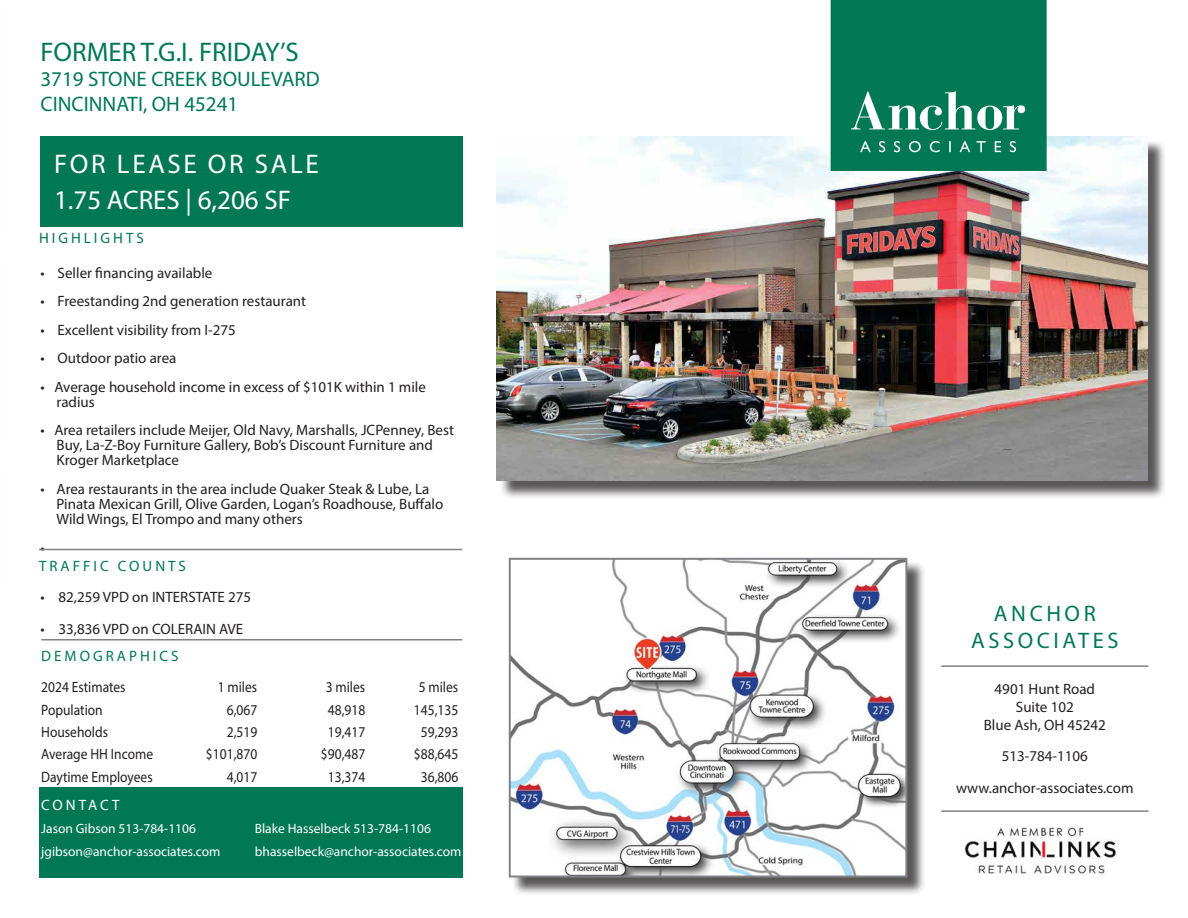
<style>
.page{position:relative;width:1188px;height:918px;background:#fff}
.page>*{position:absolute;margin:0;border:0;box-sizing:border-box;transform-origin:0 0}
.t1{font:27px "Myriad Pro";color:#007854}
.t2{font:27px "Myriad Pro";color:#fff}
.t3{font:27px "Myriad Pro";letter-spacing:.1em;color:#fff}
.t4{font:22.5px "Myriad Pro";letter-spacing:.16em;color:#007854}
.t5{font:21px "Myriad Pro";color:#007854}
.t6{font:15px/15px "Myriad Pro";color:#231f20}
.t7{font:15px "Myriad Pro";color:#231f20;scale:.9 1}
.t8{font:15px "Myriad Pro";letter-spacing:.2em;color:#007854}
.t9{font:15px "Myriad Pro";letter-spacing:.19em;color:#fff}
.t10{font:13.5px "Myriad Pro";color:#fff}
</style>
<div class="page">
<hr style="left:39px;top:549px;width:423px;height:1px;background:#808285">
<div style="left:40px;top:137px;width:423px;height:90px;background:#007854"></div>
<div style="left:39px;top:787px;width:424px;height:91px;background:#007854"></div>
<hr style="left:941px;top:665px;width:207px;height:2px;background:#808285">
<img style="left:964px;top:828px;width:153px;height:46px">
<hr style="left:941px;top:810px;width:207px;height:2px;background:#808285">
<hr style="left:41px;top:639px;width:421px;height:2px;background:#808285">
<div style="left:511px;top:560px;width:415px;height:336px;background:#231f20;opacity:.75"></div>
<img style="left:512px;top:561px;width:392px;height:313px">
<div style="left:509px;top:558px;width:398px;height:319px;border:2px solid #808285"></div>
<div style="left:499px;top:139px;width:667px;height:361px;background:#231f20;opacity:.75"></div>
<img style="left:497px;top:137px;width:651px;height:344px">
<svg style="left:831px;top:0;width:216px;height:171px;background:#0f805e"></svg>
<p class="t1" style="left:40px;top:35px;width:260px">FORMER T.G.I. FRIDAY’S</p>
<p class="t5" style="left:40px;top:66px;width:281px">3719 STONE CREEK BOULEVARD</p>
<p class="t5" style="left:40px;top:91px;width:199px">CINCINNATI, OH 45241</p>
<p class="t3" style="left:54px;top:148px;width:266px">FOR LEASE OR SALE</p>
<p class="t2" style="left:54px;top:183px;width:238px">1.75 ACRES | 6,206 SF</p>
<p class="t8" style="left:39px;top:228px;width:106px">HIGHLIGHTS</p>
<p class="t6" style="left:41px;top:265px;width:173px">• Seller financing available</p>
<p class="t6" style="left:41px;top:294px;width:267px">• Freestanding 2nd generation restaurant</p>
<p class="t6" style="left:41px;top:322px;width:197px">• Excellent visibility from I-275</p>
<p class="t6" style="left:41px;top:351px;width:137px">• Outdoor patio area</p>
<p class="t6" style="left:57px;top:379px;width:371px;text-indent:-16px">• Average household income in excess of $101K within 1 mile radius</p>
<p class="t6" style="left:57px;top:423px;width:399px;text-indent:-16px">• Area retailers include Meijer, Old Navy, Marshalls, JCPenney, Best<br>Buy, La-Z-Boy Furniture Gallery, Bob’s Discount Furniture and<br>Kroger Marketplace</p>
<p class="t6" style="left:57px;top:481px;width:388px;text-indent:-16px">• Area restaurants in the area include Quaker Steak &amp; Lube, La<br>Pinata Mexican Grill, Olive Garden, Logan’s Roadhouse, Buffalo<br>Wild Wings, El Trompo and many others</p>
<p class="t6" style="left:41px;top:540px;width:6px">•</p>
<p class="t8" style="left:39px;top:556px;width:148px">TRAFFIC COUNTS</p>
<p class="t6" style="left:40px;top:589px;width:212px">• 82,259 VPD on INTERSTATE 275</p>
<p class="t6" style="left:40px;top:621px;width:204px">• 33,836 VPD on COLERAIN AVE</p>
<p class="t8" style="left:41px;top:646px;width:139px">DEMOGRAPHICS</p>
<p class="t7" style="left:41px;top:678px;width:95px">2024 Estimates</p>
<p class="t7" style="left:218px;top:678px;width:45px">1 miles</p>
<p class="t7" style="left:326px;top:678px;width:45px">3 miles</p>
<p class="t7" style="left:419px;top:678px;width:45px">5 miles</p>
<p class="t7" style="left:41px;top:700px;width:70px">Population</p>
<p class="t7" style="left:227px;top:700px;width:35px">6,067</p>
<p class="t7" style="left:328px;top:700px;width:43px">48,918</p>
<p class="t7" style="left:414px;top:700px;width:51px">145,135</p>
<p class="t7" style="left:41px;top:723px;width:76px">Households</p>
<p class="t7" style="left:227px;top:723px;width:35px">2,519</p>
<p class="t7" style="left:328px;top:723px;width:43px">19,417</p>
<p class="t7" style="left:421px;top:723px;width:43px">59,293</p>
<p class="t7" style="left:41px;top:745px;width:126px">Average HH Income</p>
<p class="t7" style="left:206px;top:745px;width:58px">$101,870</p>
<p class="t7" style="left:321px;top:745px;width:51px">$90,487</p>
<p class="t7" style="left:414px;top:745px;width:51px">$88,645</p>
<p class="t7" style="left:41px;top:767px;width:125px">Daytime Employees</p>
<p class="t7" style="left:227px;top:767px;width:35px">4,017</p>
<p class="t7" style="left:328px;top:767px;width:43px">13,374</p>
<p class="t7" style="left:421px;top:767px;width:43px">36,806</p>
<p class="t9" style="left:41px;top:796px;width:80px">CONTACT</p>
<p class="t10" style="left:41px;top:821px;width:156px">Jason Gibson 513-784-1106</p>
<p class="t10" style="left:255px;top:821px;width:178px">Blake Hasselbeck 513-784-1106</p>
<p class="t10" style="left:41px;top:843px;width:181px">jgibson@anchor-associates.com</p>
<p class="t10" style="left:255px;top:843px;width:208px">bhasselbeck@anchor-associates.com</p>
<p class="t4" style="left:994px;top:600px;width:103px">ANCHOR</p>
<p class="t4" style="left:971px;top:627px;width:149px">ASSOCIATES</p>
<p class="t6" style="left:995px;top:681px;width:102px">4901 Hunt Road</p>
<p class="t6" style="left:1016px;top:699px;width:59px">Suite 102</p>
<p class="t6" style="left:984px;top:717px;width:124px">Blue Ash, OH 45242</p>
<p class="t6" style="left:1002px;top:749px;width:88px">513-784-1106</p>
<p class="t6" style="left:956px;top:780px;width:179px">www.anchor-associates.com</p>
</div>
